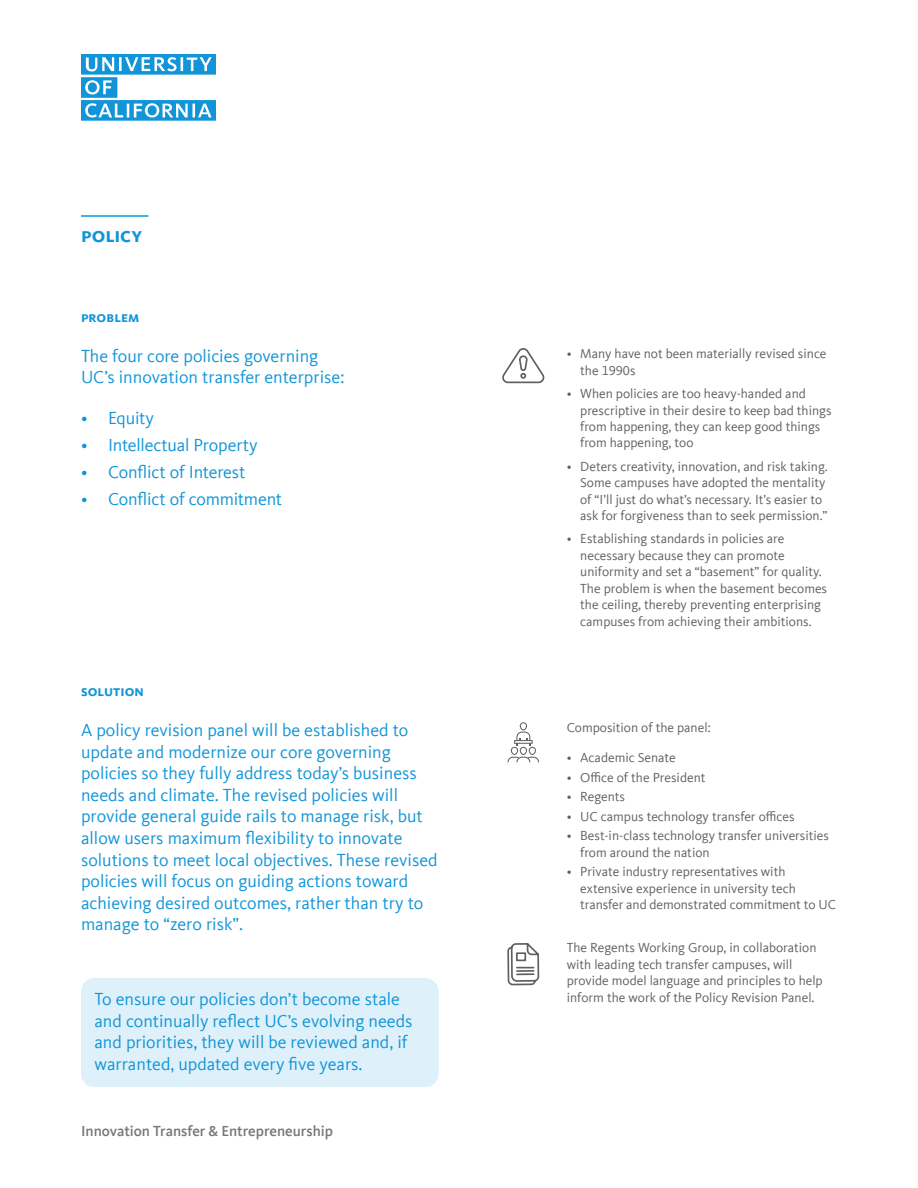
<style>
.page{position:relative;width:918px;height:1188px;background:#fff}
.page>*{position:absolute;margin:0;border:0;box-sizing:border-box;transform-origin:0 0}
.t1{font:700 21px "Kievit Sc Offc Pro";color:#1295d8}
.t2{font:18px/21.6px "Kievit Offc Pro";color:#1295d8}
.t3{font:500 15px "Kievit Offc Pro";color:#77787b}
.t4{font:700 15px "Kievit Sc Offc Pro";letter-spacing:.005em;color:#1295d8}
.t5{font:13.5px/16.5px "Kievit Offc Pro";color:#5f6062}
</style>
<div class="page">
<svg style="left:81px;top:54px;width:135px;height:67px"></svg>
<hr style="left:81px;top:215px;width:67px;height:2px;background:#009ddc">
<svg style="left:502px;top:348px;width:43px;height:36px"></svg>
<svg style="left:507px;top:722px;width:33px;height:264px"></svg>
<div style="left:81px;top:978px;width:358px;height:109px;background:#def1fa;border-radius:14px"></div>
<h1 class="t1" style="left:81px;top:222px;width:63px">policy</h1>
<p class="t4" style="left:81px;top:308px;width:60px">problem</p>
<h2 class="t2" style="left:81px;top:345px;width:265px">The four core policies governing<br>UC’s innovation transfer enterprise:</h2>
<h2 class="t2" style="left:81px;top:407px;width:74px">• Equity</h2>
<h2 class="t2" style="left:81px;top:434px;width:178px">• Intellectual Property</h2>
<h2 class="t2" style="left:81px;top:461px;width:166px">• Conflict of Interest</h2>
<h2 class="t2" style="left:81px;top:488px;width:203px">• Conflict of commitment</h2>
<p class="t4" style="left:81px;top:682px;width:64px">solution</p>
<p class="t2" style="left:81px;top:719px;width:358px">A policy revision panel will be established to update and modernize our core governing policies so they fully address today’s business needs and climate. The revised policies will provide general guide rails to manage risk, but allow users maximum flexibility to innovate solutions to meet local objectives. These revised policies will focus on guiding actions toward achieving desired outcomes, rather than try to manage to “zero risk”.</p>
<h2 class="t2" style="left:94px;top:988px;width:319px">To ensure our policies don’t become stale and continually reflect UC’s evolving needs and priorities, they will be reviewed and, if warranted, updated every five years.</h2>
<p class="t3" style="left:81px;top:1122px;width:254px">Innovation Transfer &amp; Entrepreneurship</p>
<p class="t5" style="left:580px;top:345px;width:248px;text-indent:-14px">• Many have not been materially revised since the 1990s</p>
<p class="t5" style="left:580px;top:385px;width:253px;text-indent:-14px">• When policies are too heavy-handed and prescriptive in their desire to keep bad things from happening, they can keep good things from happening, too</p>
<p class="t5" style="left:580px;top:458px;width:249px;text-indent:-14px">• Deters creativity, innovation, and risk taking.<br>Some campuses have adopted the mentality of “I’ll just do what’s necessary. It’s easier to ask for forgiveness than to seek permission.”</p>
<p class="t5" style="left:580px;top:531px;width:248px;text-indent:-14px">• Establishing standards in policies are necessary because they can promote uniformity and set a “basement” for quality.<br>The problem is when the basement becomes the ceiling, thereby preventing enterprising campuses from achieving their ambitions.</p>
<p class="t5" style="left:567px;top:720px;width:145px">Composition of the panel:</p>
<p class="t5" style="left:567px;top:750px;width:111px">• Academic Senate</p>
<p class="t5" style="left:567px;top:769px;width:140px">• Office of the President</p>
<p class="t5" style="left:567px;top:789px;width:60px">• Regents</p>
<p class="t5" style="left:567px;top:808px;width:229px">• UC campus technology transfer offices</p>
<p class="t5" style="left:580px;top:828px;width:250px;text-indent:-14px">• Best-in-class technology transfer universities from around the nation</p>
<p class="t5" style="left:580px;top:864px;width:257px;text-indent:-14px">• Private industry representatives with extensive experience in university tech transfer and demonstrated commitment to UC</p>
<p class="t5" style="left:567px;top:939px;width:258px">The Regents Working Group, in collaboration with leading tech transfer campuses, will provide model language and principles to help inform the work of the Policy Revision Panel.</p>
</div>
